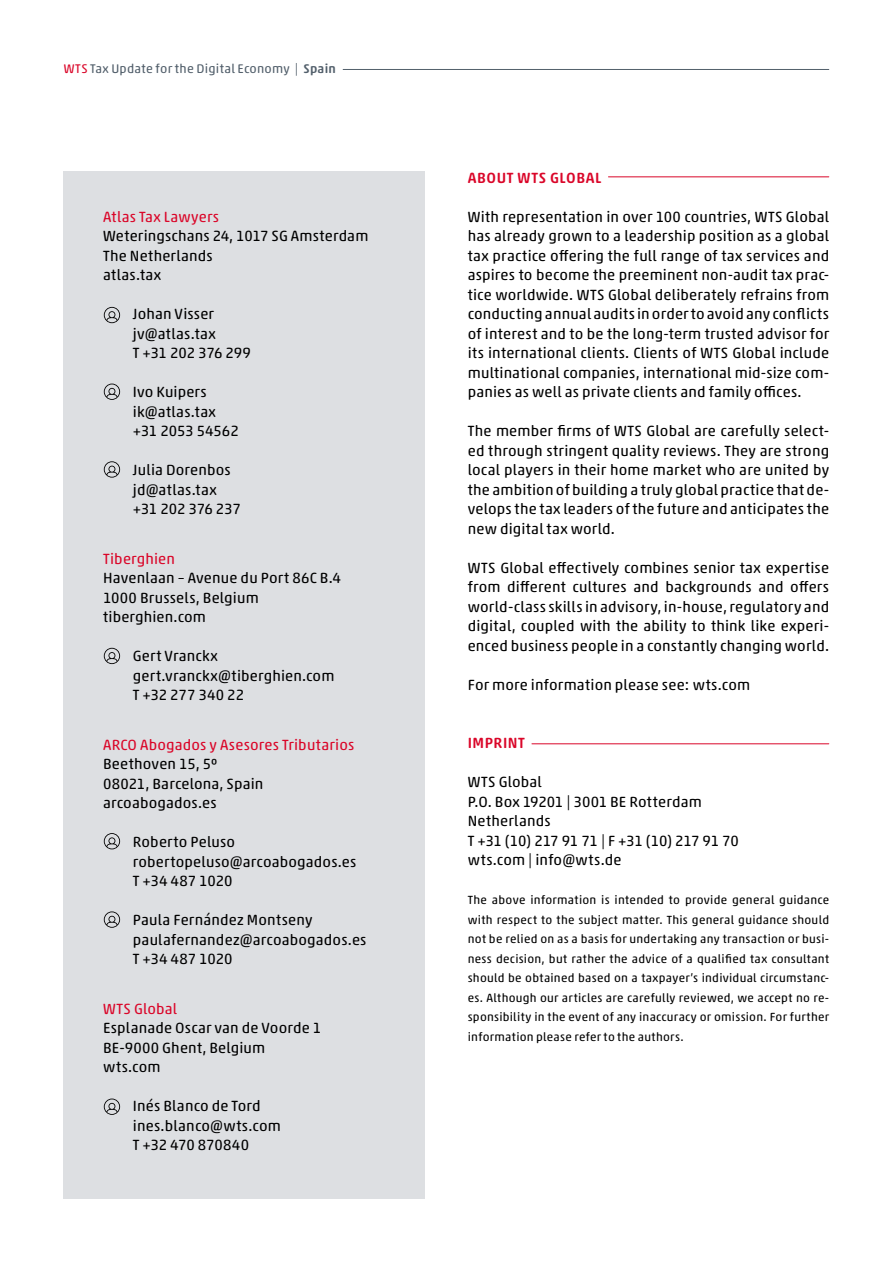
<style>
.page{position:relative;width:893px;height:1263px;background:#fff}
.page>*{position:absolute;margin:0;border:0;box-sizing:border-box;transform-origin:0 0}
.t1{font:15px/19.5px "Akko Rounded Pro";letter-spacing:.01em;color:#000}
.t2{font:15px "Akko Rounded Pro";letter-spacing:.01em;color:#da0629}
.t3{font:500 15px "Akko Rounded Pro";letter-spacing:.035em;color:#da0629}
.t4{font:12.75px "Akko Rounded Pro";letter-spacing:.02em;color:#525f6b}
.t5{font:12px/19.5px "Akko Rounded Pro";letter-spacing:.025em;color:#000;text-align:justify}
.s1{color:#da0629}
.s2{font-weight:500}
</style>
<div class="page">
<div style="left:64px;top:172px;width:361px;height:1027px;background:#dddfe2"></div>
<hr style="left:532px;top:743px;width:297px;height:1px;background:#da0629">
<hr style="left:608px;top:176px;width:221px;height:1px;background:#da0629">
<hr style="left:343px;top:69px;width:486px;height:1px;background:#525f6b">
<svg style="left:104px;top:307px;width:16px;height:16px"></svg>
<svg style="left:104px;top:384px;width:16px;height:16px"></svg>
<svg style="left:104px;top:461px;width:16px;height:17px"></svg>
<svg style="left:104px;top:648px;width:16px;height:16px"></svg>
<svg style="left:104px;top:833px;width:16px;height:16px"></svg>
<svg style="left:104px;top:911px;width:16px;height:17px"></svg>
<svg style="left:104px;top:1098px;width:16px;height:17px"></svg>
<p class="t4" style="left:64px;top:61px;width:274px"><span class="s1">WTS</span> Tax Update for the Digital Economy | <span class="s2">Spain</span></p>
<p class="t2" style="left:103px;top:207px;width:118px">Atlas Tax Lawyers</p>
<p class="t1" style="left:103px;top:226px;width:267px">Weteringschans 24, 1017 SG Amsterdam<br>The Netherlands<br>atlas.tax</p>
<p class="t1" style="left:133px;top:304px;width:120px">Johan Visser jv@atlas.tax<br>T +31 202 376 299</p>
<p class="t1" style="left:133px;top:382px;width:107px">Ivo Kuipers ik@atlas.tax +31 2053 54562</p>
<p class="t1" style="left:133px;top:460px;width:110px">Julia Dorenbos jd@atlas.tax +31 202 376 237</p>
<p class="t2" style="left:103px;top:549px;width:73px">Tiberghien</p>
<p class="t1" style="left:103px;top:568px;width:239px">Havenlaan – Avenue du Port 86C B.4<br>1000 Brussels, Belgium tiberghien.com</p>
<p class="t1" style="left:133px;top:646px;width:203px">Gert Vranckx gert.vranckx@tiberghien.com<br>T +32 277 340 22</p>
<p class="t2" style="left:103px;top:735px;width:253px">ARCO Abogados y Asesores Tributarios</p>
<p class="t1" style="left:103px;top:754px;width:162px">Beethoven 15, 5º<br>08021, Barcelona, Spain arcoabogados.es</p>
<p class="t1" style="left:133px;top:832px;width:225px">Roberto Peluso robertopeluso@arcoabogados.es<br>T +34 487 1020</p>
<p class="t1" style="left:133px;top:910px;width:235px">Paula Fernández Montseny paulafernandez@arcoabogados.es<br>T +34 487 1020</p>
<p class="t2" style="left:103px;top:999px;width:76px">WTS Global</p>
<p class="t1" style="left:103px;top:1018px;width:220px">Esplanade Oscar van de Voorde 1<br>BE-9000 Ghent, Belgium wts.com</p>
<p class="t1" style="left:133px;top:1096px;width:149px">Inés Blanco de Tord ines.blanco@wts.com<br>T +32 470 870840</p>
<p class="t3" style="left:468px;top:168px;width:135px">ABOUT WTS GLOBAL</p>
<p class="t1" style="left:468px;top:207px;width:363px;text-align:justify">With representation in over 100 countries, WTS Global has already grown to a leadership position as a global tax practice offering the full range of tax services and aspires to become the preeminent non-audit tax prac&shy;tice worldwide. WTS Global deliberately refrains from conducting annual audits in order to avoid any conflicts of interest and to be the long-term trusted advisor for its international clients. Clients of WTS Global include multinational companies, international mid-size com&shy;panies as well as private clients and family offices.</p>
<p class="t1" style="left:468px;top:421px;width:363px;text-align:justify">The member firms of WTS Global are carefully select&shy;ed through stringent quality reviews. They are strong local players in their home market who are united by the ambition of building a truly global practice that de&shy;velops the tax leaders of the future and anticipates the new digital tax world.</p>
<p class="t1" style="left:468px;top:558px;width:363px;text-align:justify">WTS Global effectively combines senior tax expertise from different cultures and backgrounds and offers world-class skills in advisory, in-house, regulatory and digital, coupled with the ability to think like experi&shy;enced business people in a constantly changing world.</p>
<p class="t1" style="left:468px;top:675px;width:284px">For more information please see: wts.com</p>
<p class="t3" style="left:468px;top:734px;width:59px">IMPRINT</p>
<p class="t1" style="left:468px;top:772px;width:273px">WTS Global<br>P.O. Box 19201 | 3001 BE Rotterdam<br>Netherlands<br>T +31 (10) 217 91 71 | F +31 (10) 217 91 70 wts.com | info@wts.de</p>
<p class="t5" style="left:468px;top:890px;width:363px">The above information is intended to provide general guidance with respect to the subject matter. This general guidance should not be relied on as a basis for undertaking any transaction or busi&shy;ness decision, but rather the advice of a qualified tax consultant should be obtained based on a taxpayer’s individual circumstanc&shy;es. Although our articles are carefully reviewed, we accept no re&shy;sponsibility in the event of any inaccuracy or omission. For further information please refer to the authors.</p>
</div>
